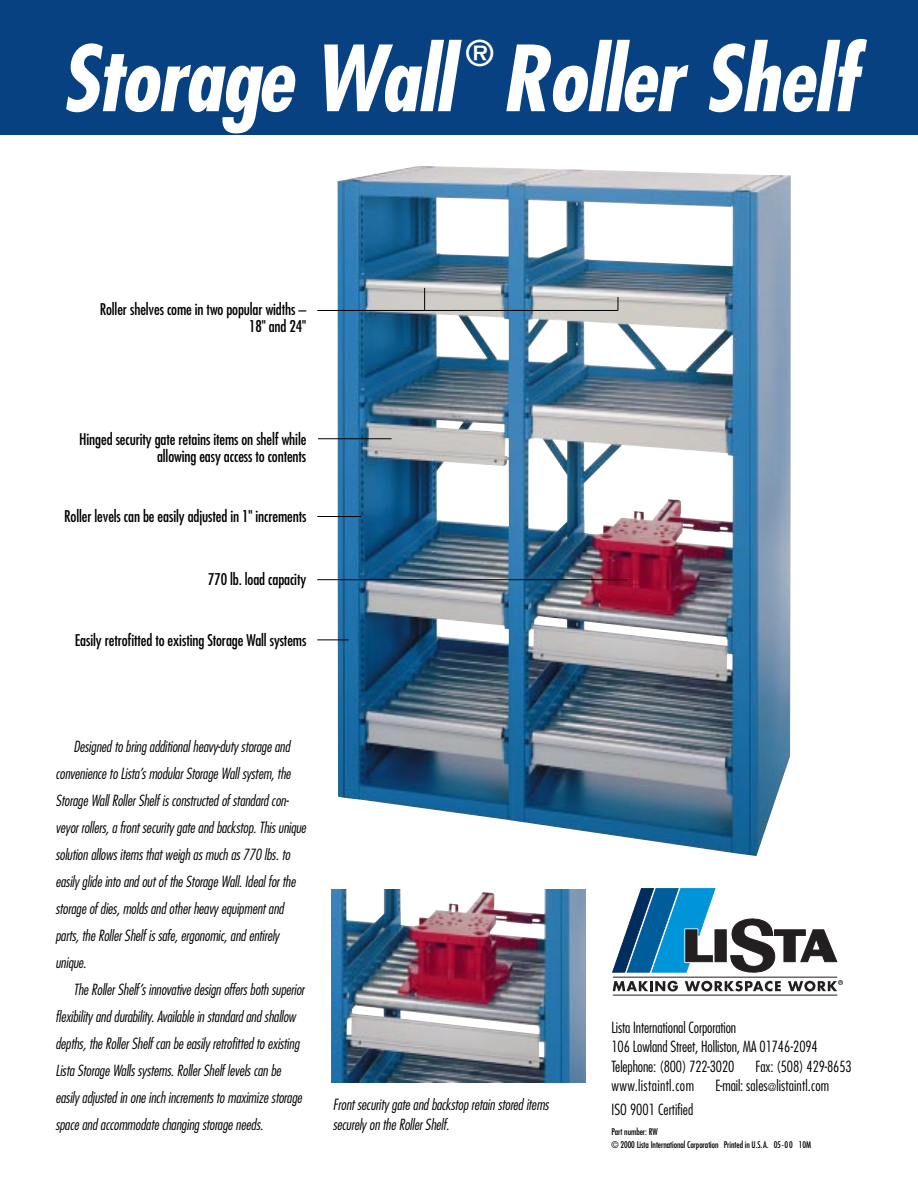
<style>
.page{position:relative;width:918px;height:1188px;background:#fff}
.page>*{position:absolute;margin:0;border:0;box-sizing:border-box;transform-origin:0 0}
.t1{font:italic 700 condensed 88.5px "Futura";color:#fff}
.t2{font:700 condensed 34.5px "Futura";color:#fff}
.t3{font:condensed 15.75px/17.2px "Futura";letter-spacing:-.01em;color:#000;text-align:right}
.t4{font:italic 300 condensed 15px/27px "Futura";letter-spacing:-.01em;color:#000}
.t5{font:300 condensed 15px/19.5px "Futura";letter-spacing:-.01em;color:#000}
.t6{font:300 condensed 15px "Futura";letter-spacing:.01em;color:#000}
.t7{font:300 condensed 15px "Futura";letter-spacing:.025em;color:#000}
.t8{font:condensed 9px/13.5px "Futura";letter-spacing:-.01em;color:#000}
.s1{font-size:10.5px}
</style>
<div class="page">
<img style="left:338px;top:166px;width:453px;height:690px">
<div style="left:0;top:0;width:918px;height:135px;background:#084181"></div>
<hr style="left:613px;top:977px;width:224px;height:1px;background:#231f20">
<hr style="left:613px;top:995px;width:224px;height:1px;background:#231f20">
<svg style="left:613px;top:981px;width:65px;height:11px"></svg>
<svg style="left:685px;top:981px;width:96px;height:11px"></svg>
<svg style="left:788px;top:980px;width:55px;height:12px"></svg>
<svg style="left:612px;top:888px;width:225px;height:85px"></svg>
<hr style="left:317px;top:310px;width:301px;height:1px;background:#000">
<hr style="left:318px;top:438px;width:74px;height:1px;background:#000">
<hr style="left:317px;top:516px;width:44px;height:1px;background:#000">
<hr style="left:317px;top:579px;width:310px;height:1px;background:#000">
<hr style="left:317px;top:640px;width:32px;height:1px;background:#000">
<svg style="left:424px;top:288px;width:1px;height:22px"></svg>
<svg style="left:618px;top:297px;width:1px;height:14px"></svg>
<img style="left:331px;top:890px;width:254px;height:193px">
<h1 class="t1" style="left:60px;top:40px;width:814px">Storage Wall Roller Shelf</h1>
<h2 class="t2" style="left:466px;top:38px;width:30px">®</h2>
<p class="t3" style="left:100px;top:302px;width:208px">Roller shelves come in two popular widths –<br>18" and 24"</p>
<p class="t3" style="left:79px;top:432px;width:229px">Hinged security gate retains items on shelf while allowing easy access to contents</p>
<p class="t3" style="left:64px;top:509px;width:244px">Roller levels can be easily adjusted in 1" increments</p>
<p class="t3" style="left:208px;top:572px;width:100px">770 lb. load capacity</p>
<p class="t3" style="left:75px;top:633px;width:233px">Easily retrofitted to existing Storage Wall systems</p>
<p class="t4" style="left:55px;top:734px;width:255px;text-indent:18px">Designed to bring additionalheavy-duty storage and convenience to Lista’smodularStorage Wallsystem,the Storage WallRollerShelf isconstructed of standard con&shy;veyorrollers,a frontsecurity gate and backstop.Thisunique solution allowsitemsthatweigh asmuch as770 lbs.to easily glide into and outof the Storage Wall.Idealforthe storage of dies,moldsand otherheavy equipmentand parts,the RollerShelf issafe,ergonomic,and entirely unique.</p>
<p class="t4" style="left:55px;top:977px;width:253px;text-indent:18px">The RollerShelf ’sinnovative design offersboth superior flexibility and durability.Available in standard and shallow depths,the RollerShelf can be easily retrofitted to existing Lista Storage Wallssystems.RollerShelf levelscan be easily adjusted in one inch incrementsto maximize storage space and accommodate changing storage needs.</p>
<p class="t4" style="left:333px;top:1096px;width:220px;line-height:19.5px">Frontsecurity gate and backstop retain stored items securely on the RollerShelf.</p>
<p class="t5" style="left:612px;top:1018px;width:208px">Lista International Corporation<br>106 Lowland Street, Holliston, MA 01746-2094<br>Telephone: (800) 722-3020</p>
<p class="t5" style="left:755px;top:1057px;width:98px">Fax: (508) 429-8653</p>
<p class="t7" style="left:612px;top:1079px;width:84px">www.listaintl.com</p>
<p class="t6" style="left:715px;top:1079px;width:115px">E-mail: sales<span class="s1">@</span>listaintl.com</p>
<p class="t5" style="left:612px;top:1101px;width:83px">ISO 9001 Certified</p>
<p class="t8" style="left:612px;top:1125px;width:201px">Part number: RW<br>© 2000 Lista International Corporation Printed in U.S.A. 05-00 10M</p>
</div>
